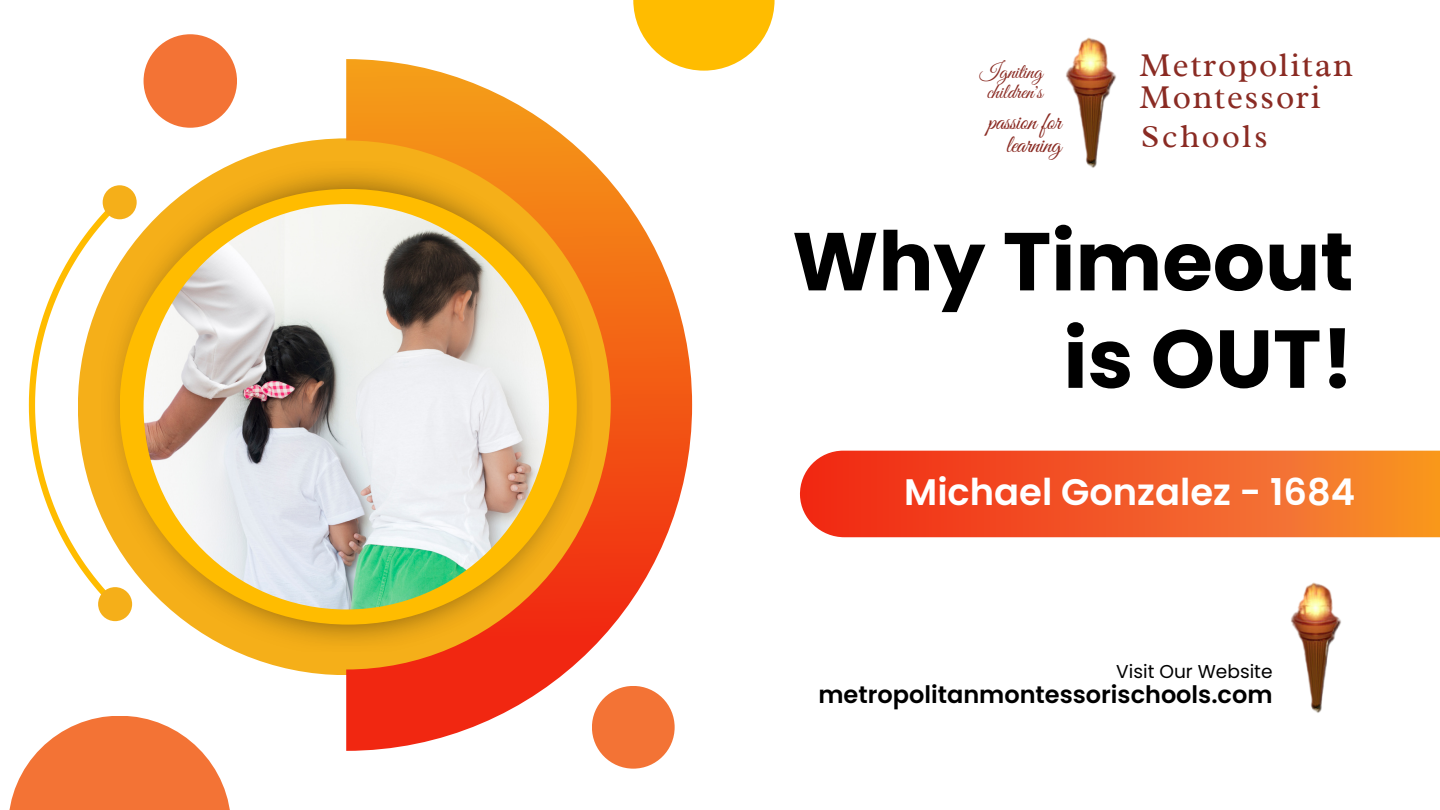
<style>
.page{position:relative;width:1440px;height:810px;background:#fff}
.page>*{position:absolute;margin:0;border:0;box-sizing:border-box;transform-origin:0 0}
.t1{font:700 82px/97.5px "Poppins";color:#000;text-align:right}
.t2{font:600 36.9px "Poppins";color:#fff}
.t3{font:33.7px/32.2px "Radley";letter-spacing:.05em;color:#8a2b23}
.t4{font:32.8px "Radley";letter-spacing:.07em;color:#8a2b23}
.t5{font:25px/23.2px "Great Vibes";letter-spacing:-.015em;color:#8a2b23;text-align:right}
.t6{font:600 24px "Poppins";color:#000}
.t7{font:21.5px "Great Vibes";color:#8a2b23}
.t8{font:18.6px "Poppins";color:#000}
</style>
<div class="page">
<img style="left:115px;top:168px;width:231px;height:477px">
<div style="left:120px;top:189px;width:457px;height:436px;background:#ffbc00;border-radius:50%"></div>
<img style="left:144px;top:204px;width:405px;height:405px;border-radius:50%">
<svg style="left:346px;top:59px;width:346px;height:692px"></svg>
<svg style="left:29px;top:204px;width:87px;height:396px"></svg>
<div style="left:103px;top:185px;width:34px;height:34px;background:#f5af19;border-radius:50%"></div>
<div style="left:98px;top:587px;width:34px;height:34px;background:#f5af19;border-radius:50%"></div>
<svg style="left:9px;top:716px;width:221px;height:94px;fill:#f37335"></svg>
<div style="left:144px;top:34px;width:93px;height:94px;background:#f37335;border-radius:50%"></div>
<div style="left:592px;top:686px;width:83px;height:83px;background:#f37335;border-radius:50%"></div>
<svg style="left:633px;top:0;width:142px;height:71px;fill:#ffbc00"></svg>
<svg style="left:800px;top:451px;width:640px;height:86px;background:#f35d27"></svg>
<img style="left:1066px;top:37px;width:50px;height:131px">
<img style="left:1291px;top:582px;width:50px;height:131px">
<p class="t7" style="left:980px;top:59px;width:64px">Igniting</p>
<p class="t7" style="left:987px;top:80px;width:57px">children's</p>
<p class="t3" style="left:1140px;top:48px;width:215px">Metropolitan<br>Montessori</p>
<h1 class="t5" style="left:988px;top:111px;width:75px">passion for learning</h1>
<p class="t4" style="left:1141px;top:115px;width:128px">Schools</p>
<h3 class="t1" style="left:792px;top:213px;width:563px">Why Timeout is OUT!</h3>
<h4 class="t2" style="left:904px;top:466px;width:452px">Michael Gonzalez - 1684</h4>
<p class="t8" style="left:1116px;top:659px;width:158px">Visit Our Website</p>
<p class="t6" style="left:819px;top:678px;width:456px">metropolitanmontessorischools.com</p>
</div>
